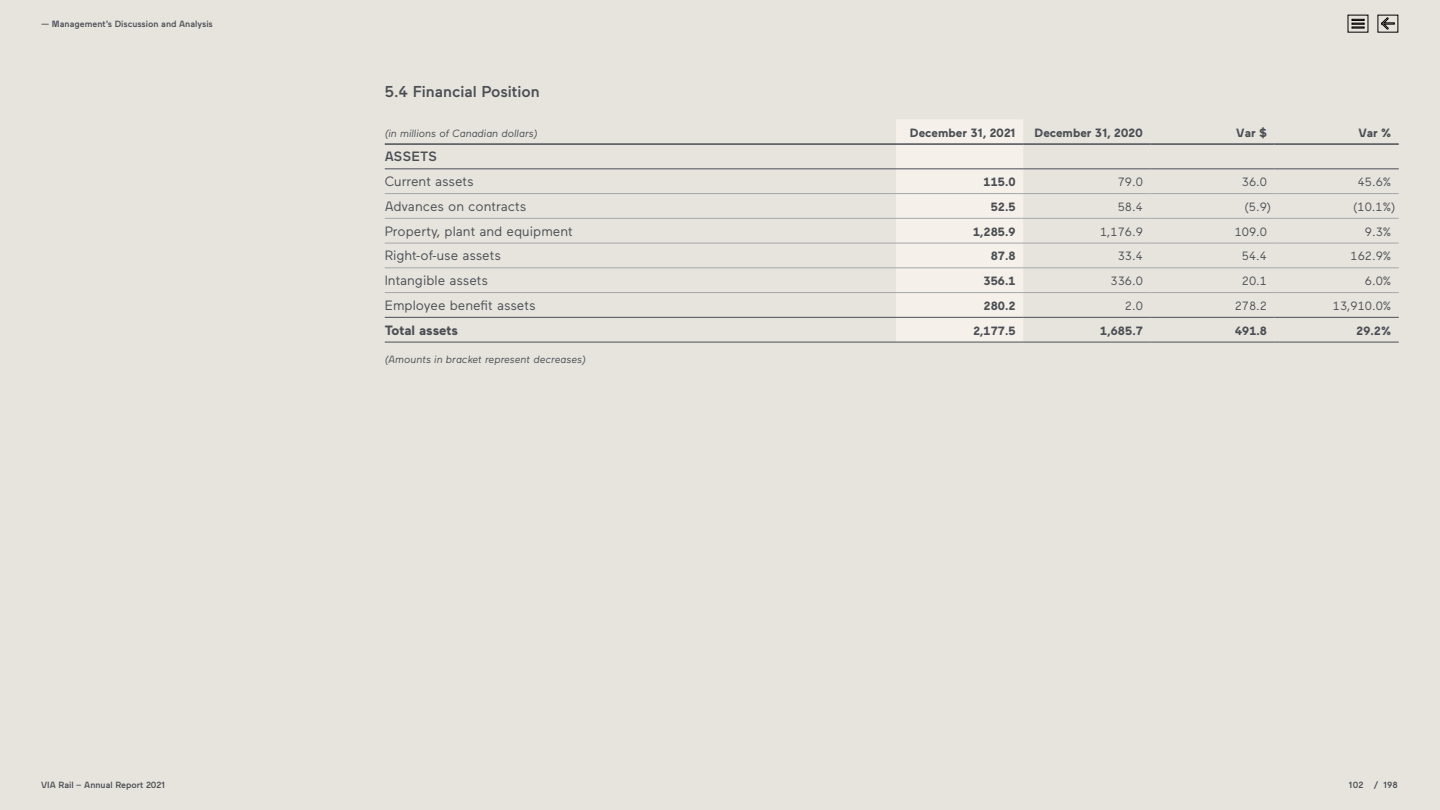
<style>
.page{position:relative;width:1440px;height:810px;background:#e7e4de}
.page>*{position:absolute;margin:0;border:0;box-sizing:border-box;transform-origin:0 0}
.Titre_-_H7{font:500 15.75px "Maax VIA";color:#4b4f54}
.Row{font:13.5px "Maax VIA";color:#4b4f54}
.Header_Row__Subtitle{font:700 13.5px "Maax VIA";letter-spacing:-.005em;color:#4b4f54}
.Row-2{font:500 13.5px "Maax VIA";color:#4b4f54}
.Body_text_Bold_RIGHT{font:700 12px "Maax VIA";color:#4b4f54}
.Body_text_Light_RIGH{font:12px "Maax VIA";color:#4b4f54}
.Body_Text_Light{font:12px "Maax VIA";color:#4b4f54}
.Petit_texte{font:italic 10.5px "Maax VIA";color:#4b4f54}
.Header_Row{font:italic 10.5px "Maax VIA";color:#4b4f54}
.t1{font:500 9px "Maax VIA";color:#4b4f54}
.s1{font-family:"Soleil Bk";font-weight:400}
</style>
<div class="page">
<div style="left:896px;top:120px;width:127px;height:222px;background:#f5f0ea"></div>
<hr style="left:385px;top:169px;width:511px;height:1px;background:#4b4f54">
<hr style="left:1023px;top:169px;width:127px;height:1px;background:#4b4f54">
<hr style="left:1150px;top:169px;width:125px;height:1px;background:#4b4f54">
<hr style="left:1275px;top:169px;width:124px;height:1px;background:#4b4f54">
<hr style="left:385px;top:193px;width:511px;height:1px;background:#a5a7aa">
<hr style="left:896px;top:193px;width:127px;height:1px;background:#a5a7aa">
<hr style="left:1023px;top:193px;width:127px;height:1px;background:#a5a7aa">
<hr style="left:1150px;top:193px;width:125px;height:1px;background:#a5a7aa">
<hr style="left:1275px;top:193px;width:124px;height:1px;background:#a5a7aa">
<hr style="left:385px;top:218px;width:511px;height:1px;background:#a5a7aa">
<hr style="left:1023px;top:218px;width:127px;height:1px;background:#a5a7aa">
<hr style="left:1150px;top:218px;width:125px;height:1px;background:#a5a7aa">
<hr style="left:1275px;top:218px;width:124px;height:1px;background:#a5a7aa">
<hr style="left:385px;top:243px;width:511px;height:1px;background:#a5a7aa">
<hr style="left:896px;top:243px;width:127px;height:1px;background:#a5a7aa">
<hr style="left:1023px;top:243px;width:127px;height:1px;background:#a5a7aa">
<hr style="left:1150px;top:243px;width:125px;height:1px;background:#a5a7aa">
<hr style="left:1275px;top:243px;width:124px;height:1px;background:#a5a7aa">
<hr style="left:385px;top:268px;width:511px;height:1px;background:#a5a7aa">
<hr style="left:896px;top:268px;width:127px;height:1px;background:#a5a7aa">
<hr style="left:1023px;top:268px;width:127px;height:1px;background:#a5a7aa">
<hr style="left:1150px;top:268px;width:125px;height:1px;background:#a5a7aa">
<hr style="left:1275px;top:268px;width:124px;height:1px;background:#a5a7aa">
<hr style="left:385px;top:292px;width:511px;height:1px;background:#a5a7aa">
<hr style="left:896px;top:292px;width:127px;height:1px;background:#a5a7aa">
<hr style="left:1023px;top:292px;width:127px;height:1px;background:#a5a7aa">
<hr style="left:1150px;top:292px;width:125px;height:1px;background:#a5a7aa">
<hr style="left:1275px;top:292px;width:124px;height:1px;background:#a5a7aa">
<hr style="left:385px;top:143px;width:511px;height:2px;background:#4b4f54">
<hr style="left:896px;top:143px;width:127px;height:2px;background:#4b4f54">
<hr style="left:1023px;top:143px;width:127px;height:2px;background:#4b4f54">
<hr style="left:1150px;top:143px;width:125px;height:2px;background:#4b4f54">
<hr style="left:1275px;top:143px;width:124px;height:2px;background:#4b4f54">
<hr style="left:896px;top:169px;width:127px;height:1px;background:#4b4f54">
<hr style="left:896px;top:218px;width:127px;height:1px;background:#a5a7aa">
<hr style="left:385px;top:317px;width:511px;height:1px;background:#4b4f54">
<hr style="left:896px;top:317px;width:127px;height:1px;background:#4b4f54">
<hr style="left:1023px;top:317px;width:127px;height:1px;background:#4b4f54">
<hr style="left:1150px;top:317px;width:125px;height:1px;background:#4b4f54">
<hr style="left:1275px;top:317px;width:124px;height:1px;background:#4b4f54">
<hr style="left:385px;top:342px;width:511px;height:1px;background:#4b4f54">
<hr style="left:896px;top:342px;width:127px;height:1px;background:#4b4f54">
<hr style="left:1023px;top:342px;width:127px;height:1px;background:#4b4f54">
<hr style="left:1150px;top:342px;width:125px;height:1px;background:#4b4f54">
<hr style="left:1275px;top:342px;width:124px;height:1px;background:#4b4f54">
<svg style="left:1352px;top:19px;width:12px;height:9px"></svg>
<svg style="left:1382px;top:18px;width:12px;height:11px"></svg>
<p class="t1" style="left:41px;top:17px;width:173px"><span class="s1">—</span> Management’s Discussion and Analysis</p>
<p class="Titre_-_H7" style="left:385px;top:80px;width:157px">5.4 Financial Position</p>
<p class="Header_Row" style="left:385px;top:126px;width:154px">(in millions of Canadian dollars)</p>
<p class="Body_text_Bold_RIGHT" style="left:910px;top:123px;width:107px">December 31, 2021</p>
<p class="Body_text_Bold_RIGHT" style="left:1035px;top:123px;width:110px">December 31, 2020</p>
<p class="Body_text_Bold_RIGHT" style="left:1236px;top:123px;width:32px">Var $</p>
<p class="Body_text_Bold_RIGHT" style="left:1358px;top:123px;width:34px">Var %</p>
<p class="Row-2" style="left:385px;top:147px;width:54px">ASSETS</p>
<p class="Row" style="left:385px;top:172px;width:91px">Current assets</p>
<p class="Body_text_Bold_RIGHT" style="left:984px;top:173px;width:34px">115.0</p>
<p class="Body_text_Light_RIGH" style="left:1118px;top:174px;width:27px">79.0</p>
<p class="Body_text_Light_RIGH" style="left:1242px;top:174px;width:27px">36.0</p>
<p class="Body_text_Light_RIGH" style="left:1358px;top:174px;width:35px">45.6%</p>
<p class="Row" style="left:385px;top:197px;width:143px">Advances on contracts</p>
<p class="Body_text_Bold_RIGHT" style="left:991px;top:198px;width:26px">52.5</p>
<p class="Body_text_Light_RIGH" style="left:1118px;top:198px;width:27px">58.4</p>
<p class="Body_text_Light_RIGH" style="left:1245px;top:198px;width:28px">(5.9)</p>
<p class="Body_text_Light_RIGH" style="left:1353px;top:198px;width:44px">(10.1%)</p>
<p class="Row" style="left:385px;top:221px;width:190px">Property, plant and equipment</p>
<p class="Body_text_Bold_RIGHT" style="left:973px;top:222px;width:44px">1,285.9</p>
<p class="Body_Text_Light" style="left:1100px;top:223px;width:44px">1,176.9</p>
<p class="Body_Text_Light" style="left:1235px;top:223px;width:34px">109.0</p>
<p class="Body_Text_Light" style="left:1365px;top:223px;width:28px">9.3%</p>
<p class="Row" style="left:385px;top:246px;width:118px">Right-of-use assets</p>
<p class="Body_text_Bold_RIGHT" style="left:991px;top:247px;width:26px">87.8</p>
<p class="Body_Text_Light" style="left:1118px;top:248px;width:27px">33.4</p>
<p class="Body_Text_Light" style="left:1242px;top:248px;width:27px">54.4</p>
<p class="Body_Text_Light" style="left:1350px;top:248px;width:42px">162.9%</p>
<p class="Row" style="left:385px;top:271px;width:105px">Intangible assets</p>
<p class="Body_text_Bold_RIGHT" style="left:984px;top:272px;width:34px">356.1</p>
<p class="Body_Text_Light" style="left:1111px;top:273px;width:34px">336.0</p>
<p class="Body_Text_Light" style="left:1242px;top:273px;width:27px">20.1</p>
<p class="Body_Text_Light" style="left:1365px;top:273px;width:28px">6.0%</p>
<p class="Row" style="left:385px;top:296px;width:152px">Employee benefit assets</p>
<p class="Body_text_Bold_RIGHT" style="left:984px;top:297px;width:34px">280.2</p>
<p class="Body_text_Light_RIGH" style="left:1125px;top:297px;width:20px">2.0</p>
<p class="Body_text_Light_RIGH" style="left:1235px;top:297px;width:34px">278.2</p>
<p class="Body_text_Light_RIGH" style="left:1333px;top:297px;width:60px">13,910.0%</p>
<p class="Header_Row__Subtitle" style="left:385px;top:320px;width:75px">Total assets</p>
<p class="Body_text_Bold_RIGHT" style="left:973px;top:321px;width:44px">2,177.5</p>
<p class="Body_text_Bold_RIGHT" style="left:1100px;top:321px;width:44px">1,685.7</p>
<p class="Body_text_Bold_RIGHT" style="left:1235px;top:321px;width:34px">491.8</p>
<p class="Body_text_Bold_RIGHT" style="left:1356px;top:321px;width:37px">29.2%</p>
<p class="Petit_texte" style="left:385px;top:352px;width:203px">(Amounts in bracket represent decreases)</p>
<p class="t1" style="left:41px;top:779px;width:126px">VIA Rail <span class="s1">–</span> Annual Report 2021</p>
<p class="t1" style="left:1349px;top:778px;width:16px">102</p>
<p class="t1" style="left:1374px;top:778px;width:26px">/ 198</p>
</div>
